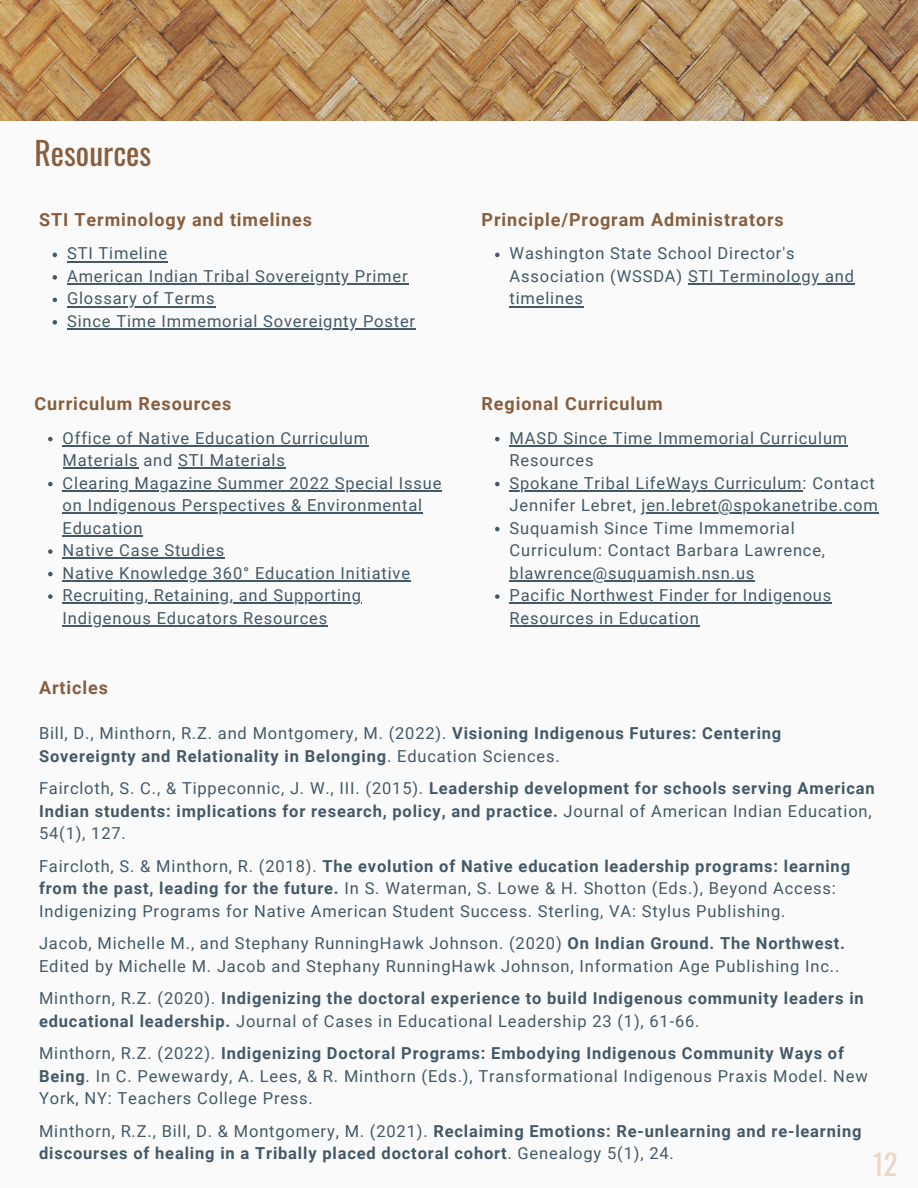
<style>
.page{position:relative;width:918px;height:1188px;background:#fafafa}
.page>*{position:absolute;margin:0;border:0;box-sizing:border-box;transform-origin:0 0}
.t1{font:31.5px "Oswald";color:#885e3d}
.t2{font:28.5px "Oswald";color:#eed4c1}
.t3{font:700 18px "Roboto";letter-spacing:.05em;color:#885e3d}
.t4{font:16.5px/22.5px "Roboto";letter-spacing:.05em;color:#435967}
.t5{font:700 16.5px/22.5px "Roboto";letter-spacing:.05em;color:#435967}
.s1{font-weight:400}
.s2{font-weight:700}
</style>
<div class="page">
<img style="left:0;top:0;width:918px;height:120px">
<svg style="left:53px;top:253px;width:4px;height:4px"></svg>
<hr style="left:67px;top:261px;width:101px;height:1px;background:#435967">
<svg style="left:53px;top:275px;width:4px;height:5px"></svg>
<hr style="left:67px;top:283px;width:342px;height:2px;background:#435967">
<svg style="left:53px;top:298px;width:4px;height:4px"></svg>
<hr style="left:67px;top:306px;width:149px;height:1px;background:#435967">
<svg style="left:53px;top:320px;width:4px;height:5px"></svg>
<hr style="left:67px;top:328px;width:349px;height:2px;background:#435967">
<svg style="left:48px;top:437px;width:5px;height:4px"></svg>
<hr style="left:63px;top:445px;width:213px;height:2px;background:#435967">
<hr style="left:276px;top:445px;width:93px;height:2px;background:#435967">
<hr style="left:63px;top:468px;width:76px;height:1px;background:#435967">
<hr style="left:178px;top:468px;width:108px;height:1px;background:#435967">
<svg style="left:48px;top:482px;width:5px;height:4px"></svg>
<hr style="left:63px;top:490px;width:379px;height:2px;background:#435967">
<hr style="left:63px;top:513px;width:360px;height:1px;background:#435967">
<hr style="left:63px;top:535px;width:80px;height:2px;background:#435967">
<svg style="left:48px;top:549px;width:5px;height:5px"></svg>
<hr style="left:63px;top:558px;width:162px;height:1px;background:#435967">
<svg style="left:48px;top:572px;width:5px;height:4px"></svg>
<hr style="left:63px;top:580px;width:348px;height:2px;background:#435967">
<svg style="left:48px;top:594px;width:5px;height:5px"></svg>
<hr style="left:63px;top:603px;width:299px;height:1px;background:#435967">
<hr style="left:63px;top:625px;width:265px;height:2px;background:#435967">
<svg style="left:495px;top:437px;width:5px;height:4px"></svg>
<hr style="left:510px;top:445px;width:338px;height:2px;background:#435967">
<svg style="left:495px;top:482px;width:5px;height:4px"></svg>
<hr style="left:510px;top:490px;width:20px;height:2px;background:#435967">
<hr style="left:530px;top:490px;width:100px;height:2px;background:#435967">
<hr style="left:630px;top:490px;width:173px;height:2px;background:#435967">
<hr style="left:642px;top:513px;width:237px;height:1px;background:#435967">
<svg style="left:495px;top:527px;width:5px;height:4px"></svg>
<hr style="left:510px;top:580px;width:245px;height:2px;background:#435967">
<svg style="left:495px;top:594px;width:5px;height:5px"></svg>
<hr style="left:510px;top:603px;width:322px;height:1px;background:#435967">
<hr style="left:510px;top:625px;width:190px;height:2px;background:#435967">
<svg style="left:495px;top:253px;width:5px;height:4px"></svg>
<hr style="left:688px;top:283px;width:167px;height:2px;background:#435967">
<hr style="left:510px;top:306px;width:74px;height:1px;background:#435967">
<h1 class="t1" style="left:35px;top:128px;width:118px">Resources</h1>
<p class="t3" style="left:39px;top:209px;width:274px">STI Terminology and timelines</p>
<p class="t4" style="left:67px;top:242px;width:350px">STI Timeline<br>American Indian Tribal Sovereignty Primer<br>Glossary of Terms<br>Since Time Immemorial Sovereignty Poster</p>
<p class="t3" style="left:35px;top:393px;width:198px">Curriculum Resources</p>
<p class="t4" style="left:63px;top:427px;width:380px">Office of Native Education Curriculum Materials and STI Materials<br>Clearing Magazine Summer 2022 Special Issue on Indigenous Perspectives &amp; Environmental Education<br>Native Case Studies<br>Native Knowledge 360° Education Initiative Recruiting, Retaining, and Supporting Indigenous Educators Resources</p>
<p class="t3" style="left:482px;top:209px;width:304px">Principle/Program Administrators</p>
<p class="t4" style="left:510px;top:242px;width:346px">Washington State School Director's<br>Association (WSSDA) STI Terminology and timelines</p>
<p class="t3" style="left:482px;top:393px;width:183px">Regional Curriculum</p>
<p class="t4" style="left:510px;top:427px;width:370px">MASD Since Time Immemorial Curriculum Resources<br>Spokane Tribal LifeWays Curriculum: Contact Jennifer Lebret, jen.lebret@spokanetribe.com Suquamish Since Time Immemorial Curriculum: Contact Barbara Lawrence, blawrence@suquamish.nsn.us<br>Pacific Northwest Finder for Indigenous Resources in Education</p>
<p class="t3" style="left:39px;top:677px;width:70px">Articles</p>
<p class="t5" style="left:39px;top:723px;width:744px"><span class="s1">Bill, D., Minthorn, R.Z. and Montgomery, M. (2022).</span> Visioning Indigenous Futures: Centering<br>Sovereignty and Relationality in Belonging<span class="s1">. Education Sciences.</span></p>
<p class="t5" style="left:39px;top:778px;width:837px"><span class="s1">Faircloth, S. C., &amp; Tippeconnic, J. W., III. (2015).</span> Leadership development for schools serving American<br>Indian students: implications for research, policy, and practice. <span class="s1">Journal of American Indian Education,<br>54(1), 127.</span></p>
<p class="t4" style="left:39px;top:855px;width:813px">Faircloth, S. &amp; Minthorn, R. (2018). <span class="s2">The evolution of Native education leadership programs: learning from the past, leading for the future.</span> In S. Waterman, S. Lowe &amp; H. Shotton (Eds.), Beyond Access:<br>Indigenizing Programs for Native American Student Success. Sterling, VA: Stylus Publishing.</p>
<p class="t4" style="left:39px;top:933px;width:807px">Jacob, Michelle M., and Stephany RunningHawk Johnson. (2020) <span class="s2">On Indian Ground. The Northwest.<br></span>Edited by Michelle M. Jacob and Stephany RunningHawk Johnson, Information Age Publishing Inc..</p>
<p class="t5" style="left:39px;top:988px;width:826px"><span class="s1">Minthorn, R.Z. (2020).</span> Indigenizing the doctoral experience to build Indigenous community leaders in educational leadership. <span class="s1">Journal of Cases in Educational Leadership 23 (1), 61-66.</span></p>
<p class="t4" style="left:39px;top:1043px;width:830px">Minthorn, R.Z. (2022). <span class="s2">Indigenizing Doctoral Programs: Embodying Indigenous Community Ways of<br>Being</span>. In C. Pewewardy, A. Lees, &amp; R. Minthorn (Eds.), Transformational Indigenous Praxis Model. New<br>York, NY: Teachers College Press.</p>
<p class="t5" style="left:39px;top:1120px;width:824px"><span class="s1">Minthorn, R.Z., Bill, D. &amp; Montgomery, M. (2021).</span> Reclaiming Emotions: Re-unlearning and re-learning discourses of healing in a Tribally placed doctoral cohort<span class="s1">. Genealogy 5(1), 24.</span></p>
<h2 class="t2" style="left:873px;top:1142px;width:26px">12</h2>
</div>
